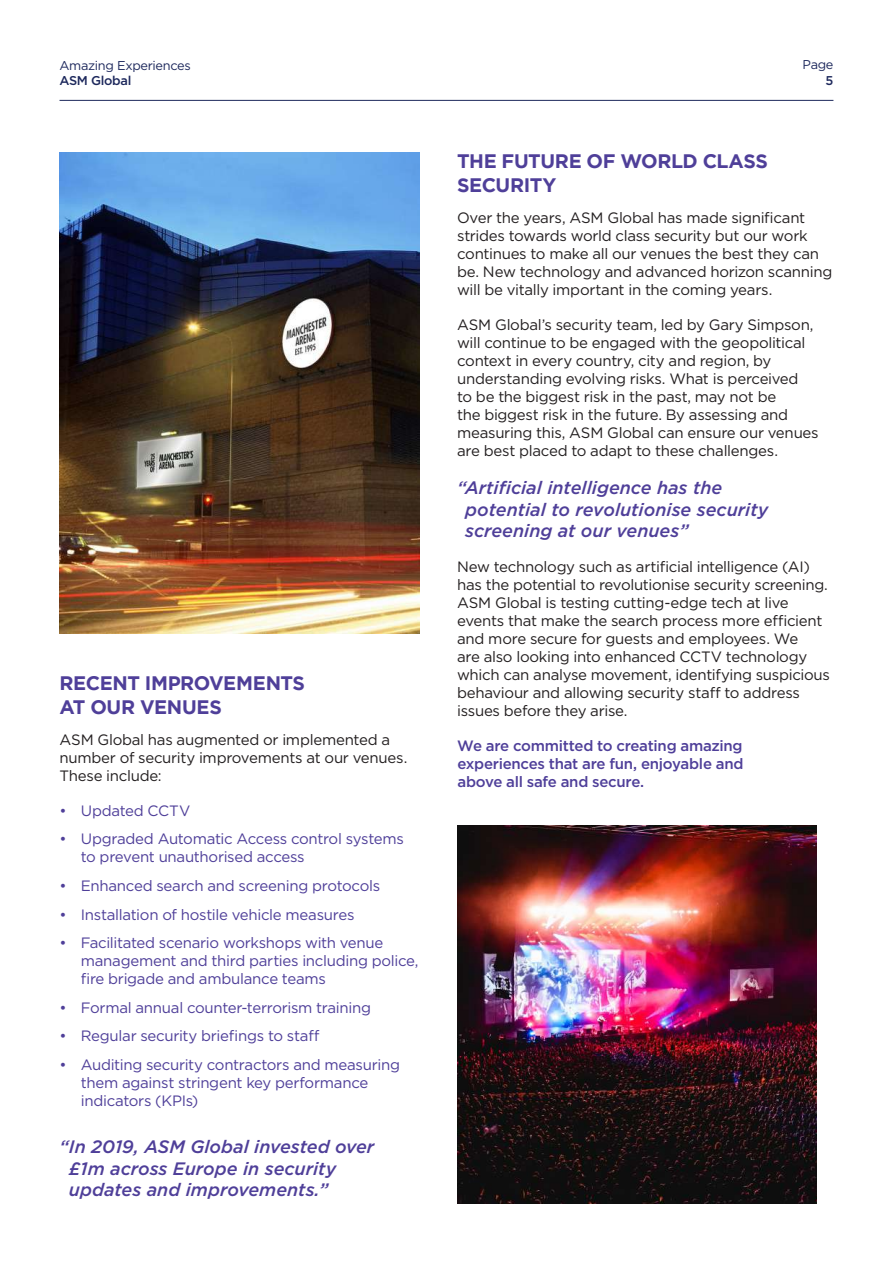
<style>
.page{position:relative;width:893px;height:1263px;background:#fff}
.page>*{position:absolute;margin:0;border:0;box-sizing:border-box;transform-origin:0 0}
.t1{font:700 19.5px/24px "Gotham";letter-spacing:-.02em;color:#4f3f99}
.t2{font:italic 500 18px/21.6px "Gotham";color:#4f3f99}
.t3{font:15px/18px "Gotham";letter-spacing:-.02em;color:#231f20}
.t4{font:15px/18px "Gotham";letter-spacing:-.02em;color:#4f3f99}
.t5{font:500 15px/18px "Gotham";letter-spacing:-.015em;color:#4f3f99;text-align:justify}
.t6{font:12.75px "Gotham";letter-spacing:-.025em;color:#1d285c}
.t7{font:500 12.75px "Gotham";letter-spacing:-.025em;color:#1d285c}
</style>
<div class="page">
<hr style="left:60px;top:100px;width:773px;height:1px;background:#1d285c">
<img style="left:60px;top:153px;width:359px;height:480px">
<img style="left:457px;top:826px;width:360px;height:377px">
<p class="t6" style="left:60px;top:57px;width:133px">Amazing Experiences</p>
<p class="t7" style="left:60px;top:72px;width:73px">ASM Global</p>
<h1 class="t1" style="left:60px;top:670px;width:247px">RECENT IMPROVEMENTS<br>AT OUR VENUES</h1>
<p class="t3" style="left:60px;top:730px;width:349px">ASM Global has augmented or implemented a number of security improvements at our venues.<br>These include:</p>
<p class="t4" style="left:60px;top:801px;width:132px">• Updated CCTV</p>
<p class="t4" style="left:81px;top:830px;width:325px;text-indent:-21px">• Upgraded Automatic Access control systems to prevent unauthorised access</p>
<p class="t4" style="left:60px;top:876px;width:322px">• Enhanced search and screening protocols</p>
<p class="t4" style="left:60px;top:905px;width:296px">• Installation of hostile vehicle measures</p>
<p class="t4" style="left:81px;top:933px;width:339px;text-indent:-21px">• Facilitated scenario workshops with venue management and third parties including police, fire brigade and ambulance teams</p>
<p class="t4" style="left:60px;top:998px;width:313px">• Formal annual counter-terrorism training</p>
<p class="t4" style="left:60px;top:1027px;width:261px">• Regular security briefings to staff</p>
<p class="t4" style="left:81px;top:1055px;width:321px;text-indent:-21px">• Auditing security contractors and measuring them against stringent key performance indicators (KPIs)</p>
<p class="t2" style="left:69px;top:1136px;width:307px;text-indent:-9px">“In 2019, ASM Global invested over £1m across Europe in security updates and improvements.”</p>
<p class="t6" style="left:803px;top:57px;width:32px">Page</p>
<p class="t7" style="left:825px;top:72px;width:9px">5</p>
<h1 class="t1" style="left:457px;top:148px;width:312px">THE FUTURE OF WORLD CLASS<br>SECURITY</h1>
<p class="t3" style="left:457px;top:208px;width:377px">Over the years, ASM Global has made significant strides towards world class security but our work continues to make all our venues the best they can be. New technology and advanced horizon scanning will be vitally important in the coming years.</p>
<p class="t3" style="left:457px;top:315px;width:363px">ASM Global’s security team, led by Gary Simpson, will continue to be engaged with the geopolitical context in every country, city and region, by understanding evolving risks. What is perceived<br>to be the biggest risk in the past, may not be<br>the biggest risk in the future. By assessing and measuring this, ASM Global can ensure our venues are best placed to adapt to these challenges.</p>
<p class="t2" style="left:465px;top:477px;width:305px;text-indent:-8px">“Artificial intelligence has the potential to revolutionise security screening at our venues”</p>
<p class="t3" style="left:457px;top:558px;width:374px">New technology such as artificial intelligence (AI) has the potential to revolutionise security screening.<br>ASM Global is testing cutting-edge tech at live events that make the search process more efficient and more secure for guests and employees. We<br>are also looking into enhanced CCTV technology which can analyse movement, identifying suspicious behaviour and allowing security staff to address issues before they arise.</p>
<p class="t5" style="left:457px;top:737px;width:288px">We are committed to creating amazing experiences that are fun, enjoyable and above all safe and secure.</p>
</div>
